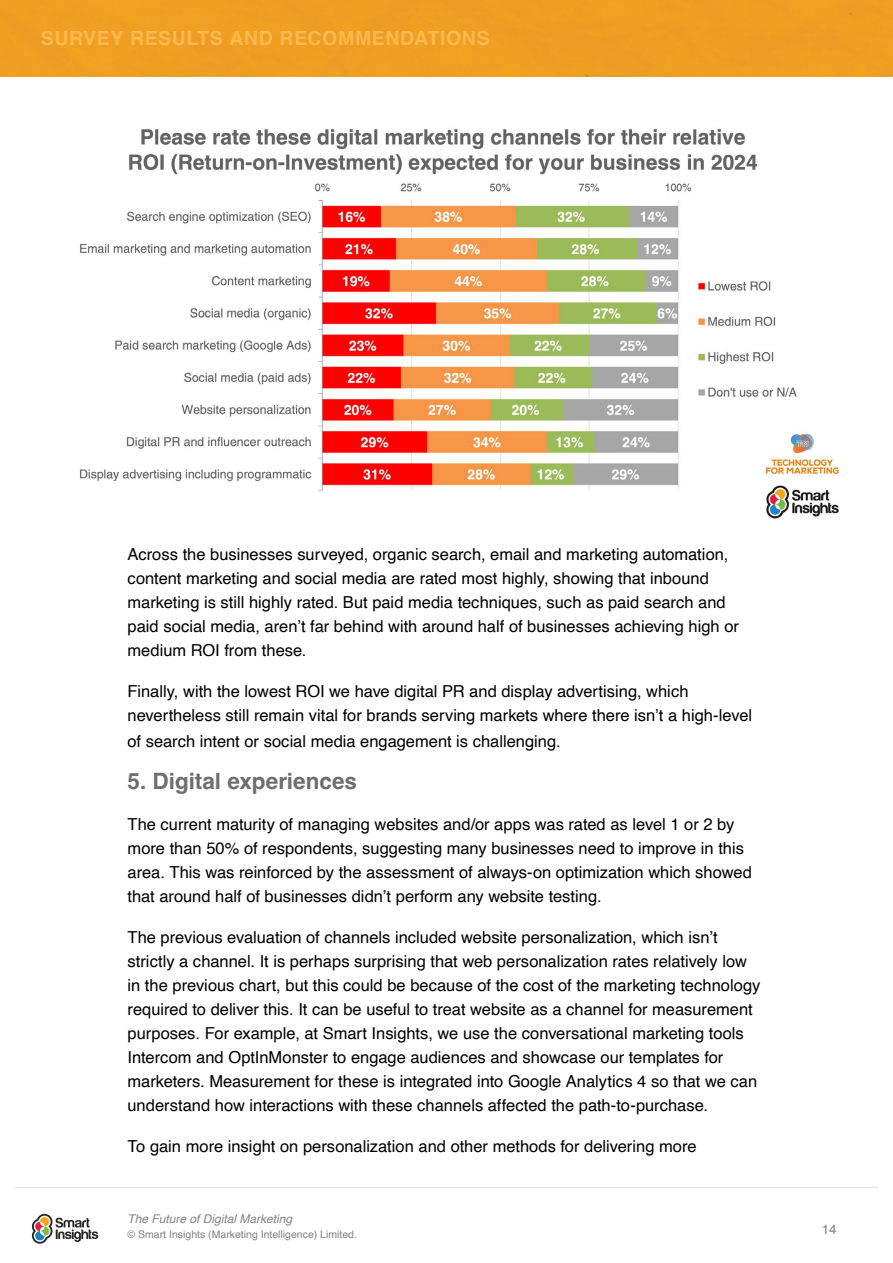
<style>
.page{position:relative;width:893px;height:1263px;background:#fff}
.page>*{position:absolute;margin:0;border:0;box-sizing:border-box;transform-origin:0 0}
.t1{font:700 22.5px "Helvetica";color:#6d6e71}
.t2{font:700 19.5px "Helvetica";letter-spacing:.03em;color:#ffb84d}
.t3{font:16.5px/24px "Helvetica";color:#000}
.t4{font:13.5px "Helvetica";color:#808285}
.t5{font:italic 12px "Helvetica";color:#808285}
.t6{font:10.5px "Helvetica";color:#808285}
</style>
<div class="page">
<hr style="left:15px;top:1186px;width:863px;height:2px;background:#e6e7e8">
<svg style="left:32px;top:1214px;width:66px;height:30px"></svg>
<div style="left:0;top:0;width:893px;height:77px;background:#ee9e22"></div>
<img style="left:79px;top:129px;width:760px;height:390px">
<p class="t2" style="left:41px;top:26px;width:450px">SURVEY RESULTS AND RECOMMENDATIONS</p>
<p class="t3" style="left:128px;top:543px;width:613px">Across the businesses surveyed, organic search, email and marketing automation, content marketing and social media are rated most highly, showing that inbound marketing is still highly rated. But paid media techniques, such as paid search and paid social media, aren’t far behind with around half of businesses achieving high or medium ROI from these.</p>
<p class="t3" style="left:128px;top:680px;width:626px">Finally, with the lowest ROI we have digital PR and display advertising, which nevertheless still remain vital for brands serving markets where there isn’t a high-level</p>
<p class="t3" style="left:128px;top:729px;width:435px">of search intent or social media engagement is challenging.</p>
<h1 class="t1" style="left:128px;top:767px;width:231px">5. Digital experiences</h1>
<p class="t3" style="left:128px;top:813px;width:626px">The current maturity of managing websites and/or apps was rated as level 1 or 2 by more than 50% of respondents, suggesting many businesses need to improve in this area. This was reinforced by the assessment of always-on optimization which showed that around half of businesses didn’t perform any website testing.</p>
<p class="t3" style="left:128px;top:926px;width:634px">The previous evaluation of channels included website personalization, which isn’t strictly a channel. It is perhaps surprising that web personalization rates relatively low in the previous chart, but this could be because of the cost of the marketing technology required to deliver this. It can be useful to treat website as a channel for measurement purposes. For example, at Smart Insights, we use the conversational marketing tools Intercom and OptInMonster to engage audiences and showcase our templates for marketers. Measurement for these is integrated into Google Analytics 4 so that we can understand how interactions with these channels affected the path-to-purchase.</p>
<p class="t3" style="left:128px;top:1135px;width:571px">To gain more insight on personalization and other methods for delivering more</p>
<p class="t5" style="left:128px;top:1209px;width:166px">The Future of Digital Marketing</p>
<p class="t6" style="left:128px;top:1226px;width:231px">© Smart Insights (Marketing Intelligence) Limited.</p>
<p class="t4" style="left:822px;top:1219px;width:17px">14</p>
</div>
